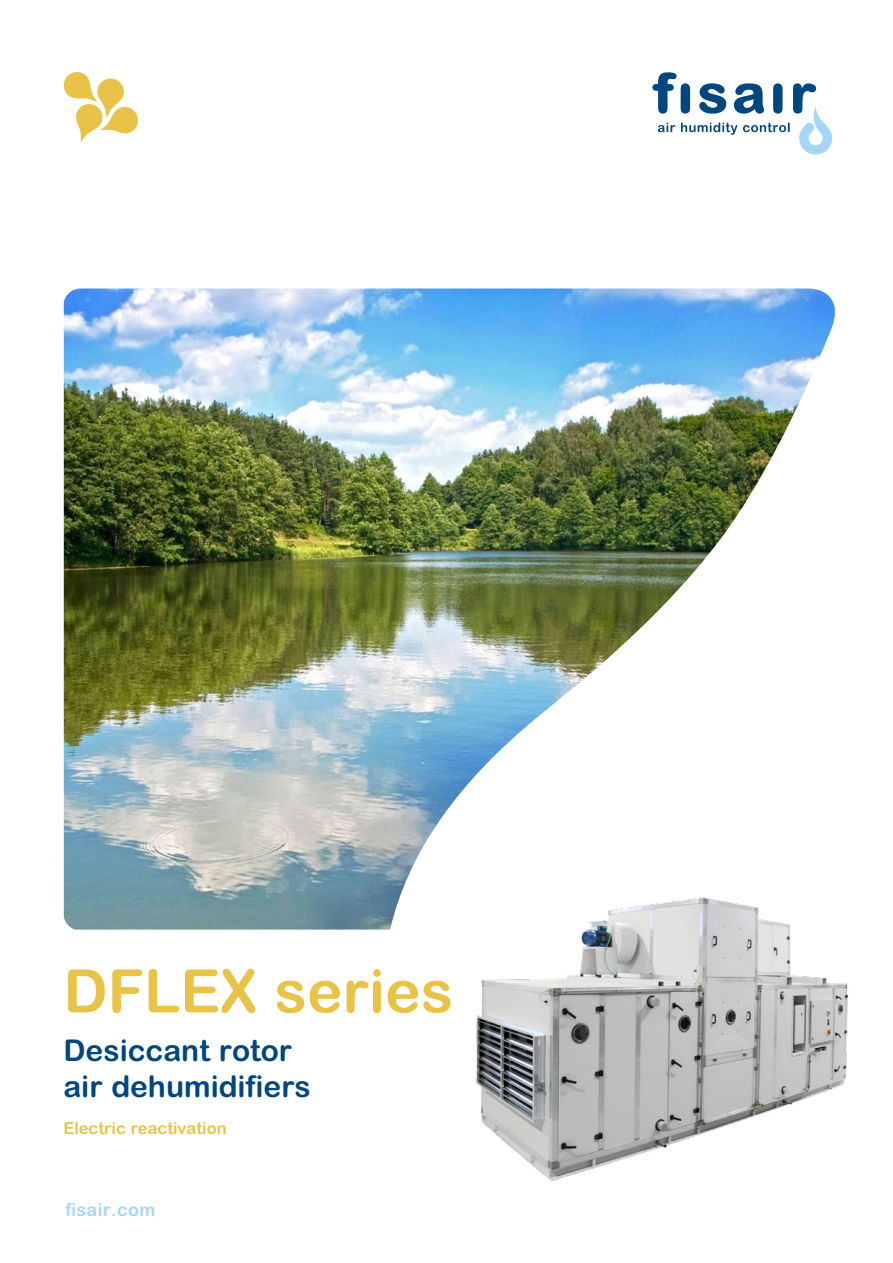
<style>
.page{position:relative;width:893px;height:1263px;background:#fff}
.page>*{position:absolute;margin:0;border:0;box-sizing:border-box;transform-origin:0 0}
.t1{font:700 60px "Arial Rounded MT";color:#e9c248}
.t2{font:700 30px/36px "Arial Rounded MT";color:#00467f}
.t3{font:700 18px "Arial Rounded MT";color:#a3d7f4}
.t4{font:700 16.5px "Arial Rounded MT";color:#e9c248}
</style>
<div class="page">
<img style="left:64px;top:288px;width:771px;height:641px">
<svg style="left:652px;top:72px;width:180px;height:82px"></svg>
<svg style="left:64px;top:72px;width:74px;height:71px"></svg>
<img style="left:448px;top:895px;width:400px;height:286px">
<h1 class="t1" style="left:63px;top:956px;width:391px">DFLEX series</h1>
<p class="t2" style="left:63px;top:1032px;width:249px">Desiccant rotor air dehumidifiers</p>
<p class="t4" style="left:63px;top:1118px;width:165px">Electric reactivation</p>
<p class="t3" style="left:65px;top:1199px;width:91px">fisair.com</p>
</div>
